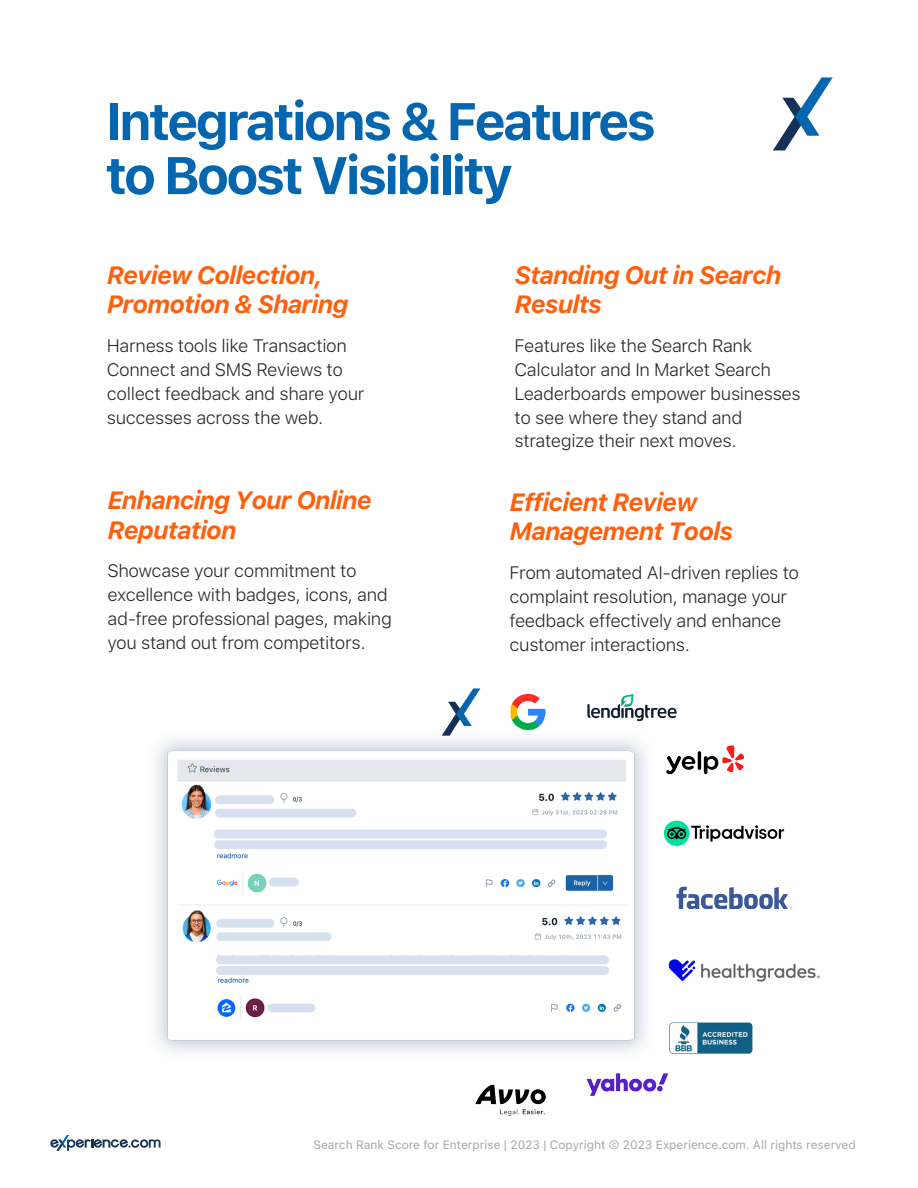
<style>
.page{position:relative;width:918px;height:1188px;background:#fff}
.page>*{position:absolute;margin:0;border:0;box-sizing:border-box;transform-origin:0 0}
.t1{font:700 52.5px/54px "SF Pro Text";letter-spacing:-.06em;color:#0566b0}
.t2{font:italic 700 24.9px/29.8px "SF Pro Text";letter-spacing:-.04em;color:#ff600e}
.t3{font:300 18px/23.9px "SF Pro Text";letter-spacing:-.02em;color:#272828}
.t4{font:12px "SF Pro Text";color:#a6a6a6}
</style>
<div class="page">
<svg style="left:773px;top:77px;width:60px;height:73px"></svg>
<img style="left:156px;top:689px;width:663px;height:427px">
<svg style="left:50px;top:1135px;width:111px;height:16px"></svg>
<h1 class="t1" style="left:105px;top:95px;width:552px">Integrations &amp; Features to Boost Visibility</h1>
<h2 class="t2" style="left:107px;top:260px;width:243px">Review Collection,<br>Promotion &amp; Sharing</h2>
<p class="t3" style="left:107px;top:334px;width:259px">Harness tools like Transaction<br>Connect and SMS Reviews to collect feedback and share your successes across the web.</p>
<h2 class="t2" style="left:107px;top:485px;width:266px">Enhancing Your Online<br>Reputation</h2>
<p class="t3" style="left:107px;top:559px;width:286px">Showcase your commitment to excellence with badges, icons, and ad-free professional pages, making you stand out from competitors.</p>
<h2 class="t2" style="left:515px;top:260px;width:269px">Standing Out in Search<br>Results</h2>
<p class="t3" style="left:515px;top:334px;width:288px">Features like the Search Rank<br>Calculator and In Market Search<br>Leaderboards empower businesses to see where they stand and strategize their next moves.</p>
<h2 class="t2" style="left:510px;top:487px;width:225px">Efficient Review<br>Management Tools</h2>
<p class="t3" style="left:510px;top:561px;width:291px">From automated AI-driven replies to complaint resolution, manage your feedback effectively and enhance customer interactions.</p>
<p class="t4" style="left:313px;top:1138px;width:544px">Search Rank Score for Enterprise | 2023 | Copyright © 2023 Experience.com. All rights reserved</p>
</div>
